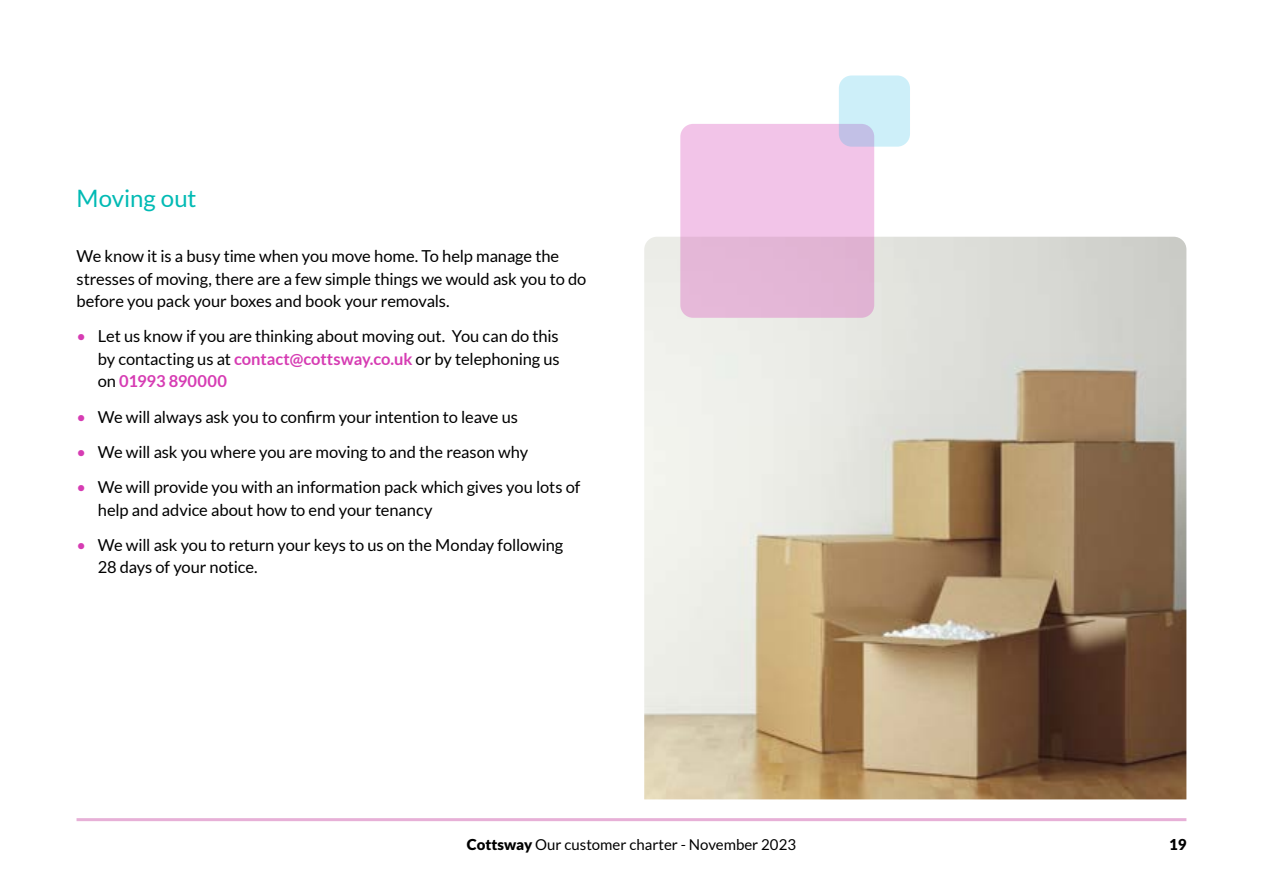
<style>
.page{position:relative;width:1263px;height:893px;background:#fff}
.page>*{position:absolute;margin:0;border:0;box-sizing:border-box;transform-origin:0 0}
.t1{font:24px "Lato";color:#00bab4}
.t2{font:16.5px/22.5px "Lato";letter-spacing:-.005em;color:#000}
.t3{font:15px "Lato";color:#000}
.t4{font:900 15px "Lato";color:#000}
.s1{color:#d63cb3}
.s2{font-weight:700;color:#d63cb3}
.s3{font-weight:900}
</style>
<div class="page">
<hr style="left:77px;top:818px;width:1109px;height:3px;background:#e7b0d7">
<img style="left:644px;top:237px;width:542px;height:562px">
<div style="left:680px;top:124px;width:194px;height:194px;background:linear-gradient(to right,#edc0e2,#eabcde);border-radius:13px"></div>
<svg style="left:839px;top:75px;width:71px;height:72px;background:#cbe8f6"></svg>
<h1 class="t1" style="left:77px;top:185px;width:122px">Moving out</h1>
<p class="t2" style="left:77px;top:245px;width:511px">We know it is a busy time when you move home. To help manage the stresses of moving, there are a few simple things we would ask you to do before you pack your boxes and book your removals.</p>
<p class="t2" style="left:98px;top:325px;width:463px;text-align:justify;text-indent:-21px"><span class="s1">•</span> Let us know if you are thinking about moving out. You can do this by contacting us at <span class="s2">contact@cottsway.co.uk</span> or by telephoning us on <span class="s2">01993 890000</span></p>
<p class="t2" style="left:77px;top:405px;width:443px"><span class="s1">•</span> We will always ask you to confirm your intention to leave us</p>
<p class="t2" style="left:77px;top:440px;width:453px"><span class="s1">•</span> We will ask you where you are moving to and the reason why</p>
<p class="t2" style="left:98px;top:476px;width:484px;text-indent:-21px"><span class="s1">•</span> We will provide you with an information pack which gives you lots of help and advice about how to end your tenancy</p>
<p class="t2" style="left:98px;top:534px;width:467px;text-indent:-21px"><span class="s1">•</span> We will ask you to return your keys to us on the Monday following<br>28 days of your notice.</p>
<p class="t3" style="left:467px;top:836px;width:331px"><span class="s3">Cottsway</span> Our customer charter - November 2023</p>
<p class="t4" style="left:1169px;top:836px;width:19px">19</p>
</div>
